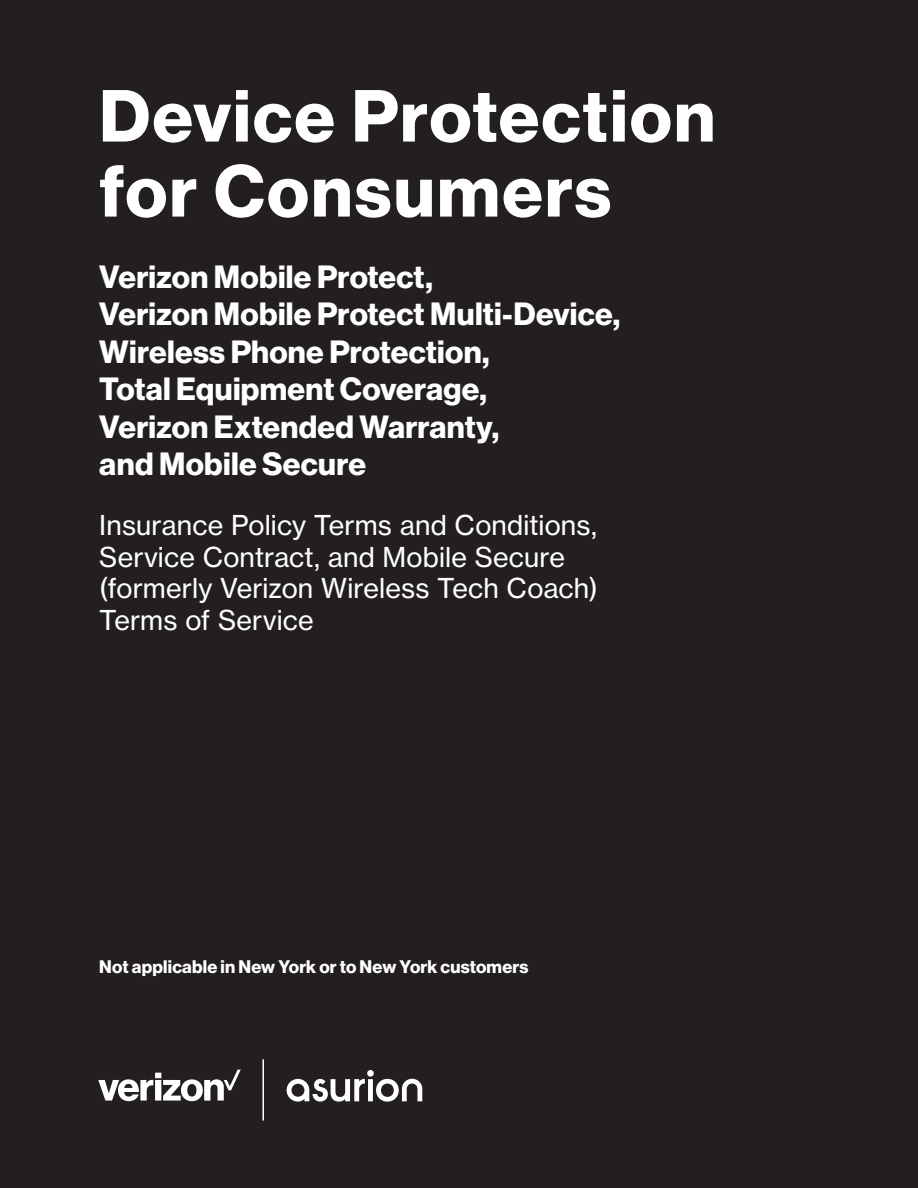
<style>
.page{position:relative;width:918px;height:1188px;background:#231f20}
.page>*{position:absolute;margin:0;border:0;box-sizing:border-box;transform-origin:0 0}
.t1{font:72px/75px "N Haas Grotesk DS Std 75 Bd";letter-spacing:.035em;color:#fff}
.t2{font:31.5px/37.5px "N Haas Grotesk DS Std 75 Bd";letter-spacing:.01em;color:#fff}
.t3{font:27px/31.5px "N Haas Grotesk TX Std 55 Rg";letter-spacing:.005em;color:#fff}
.t4{font:17.85px "N Haas Grotesk DS Std 75 Bd";letter-spacing:.01em;color:#fff}
</style>
<div class="page">
<svg style="left:98px;top:1070px;width:143px;height:31px"></svg>
<svg style="left:287px;top:1070px;width:135px;height:32px"></svg>
<hr style="left:263px;top:1059px;width:1px;height:61px;background:#fff">
<h1 class="t1" style="left:99px;top:80px;width:617px">Device Protection for Consumers</h1>
<p class="t2" style="left:99px;top:258px;width:523px">Verizon Mobile Protect,<br>Verizon Mobile Protect Multi-Device,<br>Wireless Phone Protection,<br>Total Equipment Coverage,<br>Verizon Extended Warranty,<br>and Mobile Secure</p>
<p class="t3" style="left:99px;top:510px;width:500px">Insurance Policy Terms and Conditions, Service Contract, and Mobile Secure (formerly Verizon Wireless Tech Coach)<br>Terms of Service</p>
<p class="t4" style="left:99px;top:957px;width:431px">Not applicable in New York or to New York customers</p>
</div>
